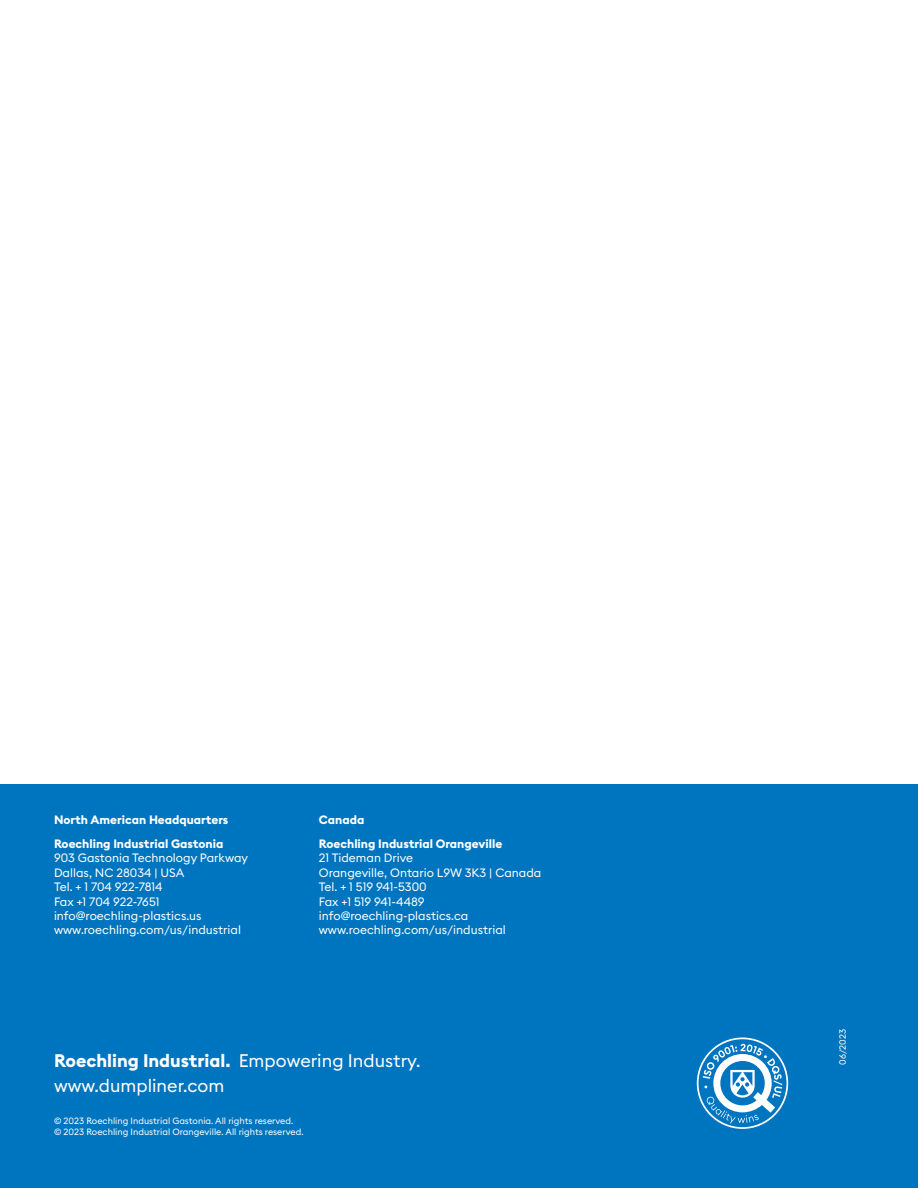
<style>
.page{position:relative;width:918px;height:1188px;background:#fff}
.page>*{position:absolute;margin:0;border:0;box-sizing:border-box;transform-origin:0 0}
.t1{font:18px/25.5px "Euclid Square";color:#fff}
.t2{font:12px/14.4px "Euclid Square";color:#fff}
.t3{font:700 12px/24px "Euclid Square";color:#fff}
.t4{font:9px/10.8px "Euclid Square";color:#fff}
.s1{font-weight:700}
</style>
<div class="page">
<div style="left:0;top:784px;width:918px;height:404px;background:#0075bf"></div>
<svg style="left:697px;top:1038px;width:91px;height:91px"></svg>
<p class="t3" style="left:54px;top:808px;width:176px">North American Headquarters<br>Roechling Industrial Gastonia</p>
<p class="t2" style="left:54px;top:851px;width:196px">903 Gastonia Technology Parkway<br>Dallas, NC 28034 | USA<br>Tel. + 1 704 922-7814<br>Fax +1 704 922-7651 info@roechling-plastics.us www.roechling.com/us/industrial</p>
<p class="t3" style="left:319px;top:808px;width:185px">Canada<br>Roechling Industrial Orangeville</p>
<p class="t2" style="left:319px;top:851px;width:224px">21 Tideman Drive<br>Orangeville, Ontario L9W 3K3 | Canada<br>Tel. + 1 519 941-5300<br>Fax +1 519 941-4489 info@roechling-plastics.ca www.roechling.com/us/industrial</p>
<h1 class="t1" style="left:54px;top:1048px;width:368px"><span class="s1">Roechling Industrial.</span> Empowering Industry. www.dumpliner.com</h1>
<p class="t4" style="left:54px;top:1115px;width:251px">© 2023 Roechling Industrial Gastonia. All rights reserved.<br>© 2023 Roechling Industrial Orangeville. All rights reserved.</p>
<p class="t4" style="left:837px;top:1065px;width:37px;rotate:-90deg">06/2023</p>
</div>
